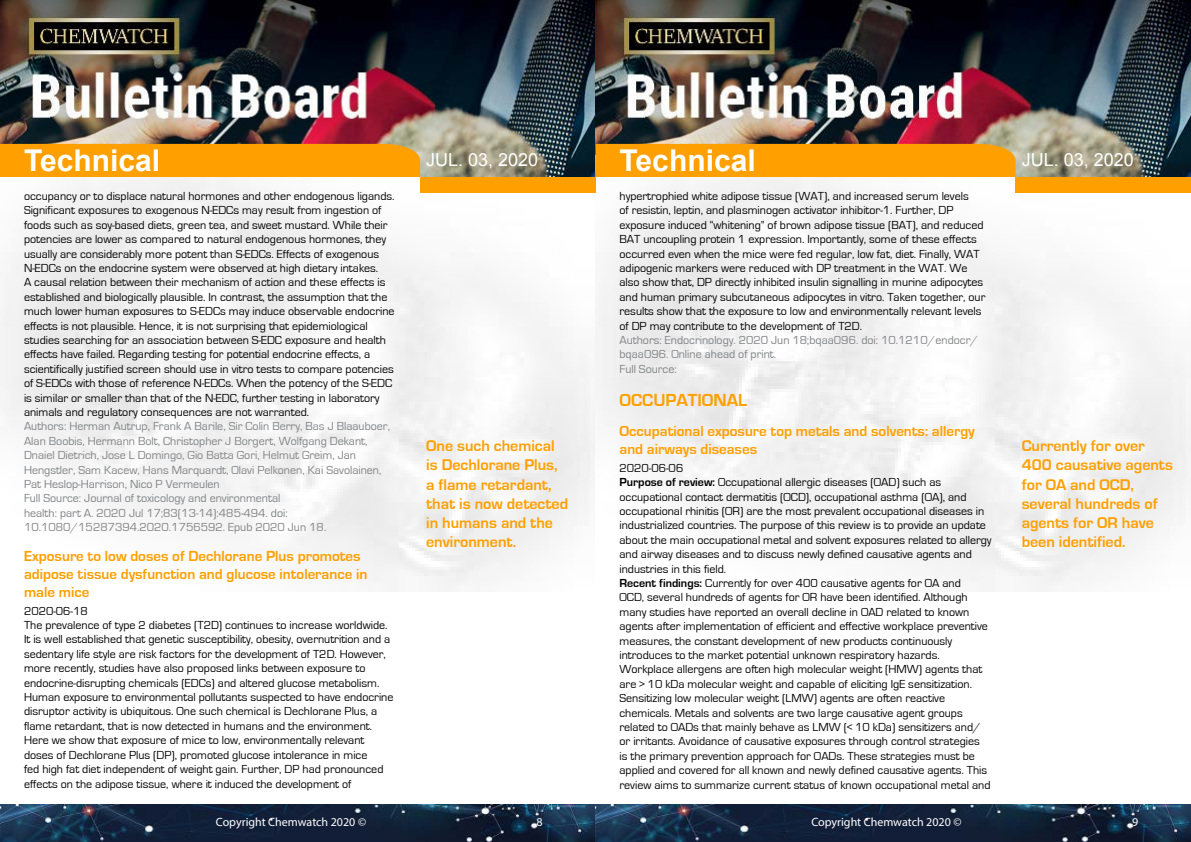
<style>
.page{position:relative;width:1191px;height:842px;background:#fff}
.page>*{position:absolute;margin:0;border:0;box-sizing:border-box;transform-origin:0 0}
.t1{font:700 30px "Arial";color:#fff}
.t2{font:18px "Arial";color:#fff}
.t3{font:700 18px "Eurostile";color:#ff9f00}
.t4{font:700 16px/19.2px "Eurostile";color:#ff9f00}
.t5{font:700 15px/18px "Eurostile";color:#ff9f00}
.t6{font:12px/14.4px "Eurostile";color:#000}
.t7{font:12px/14.4px "Eurostile";color:#808285}
.t8{font:12px "Myriad Pro";color:#fff}
.s1{font-weight:700}
</style>
<div class="page">
<img style="left:0;top:0;width:1191px;height:592px">
<div style="left:420px;top:177px;width:175px;height:15px;background:#ff9f00"></div>
<div style="left:1015px;top:177px;width:176px;height:15px;background:#ff9f00"></div>
<div style="left:0;top:144px;width:420px;height:33px;background:#ff9f00"></div>
<div style="left:595px;top:144px;width:420px;height:33px;background:#ff9f00"></div>
<img style="left:0;top:804px;width:1191px;height:38px">
<h1 class="t1" style="left:24px;top:140px;width:138px">Technical</h1>
<h1 class="t1" style="left:619px;top:140px;width:138px">Technical</h1>
<p class="t6" style="left:24px;top:189px;width:372px">occupancy or to displace natural hormones and other endogenous ligands.<br>Significant exposures to exogenous N-EDCs may result from ingestion of foods such as soy-based diets, green tea, and sweet mustard. While their potencies are lower as compared to natural endogenous hormones, they usually are considerably more potent than S-EDCs. Effects of exogenous N-EDCs on the endocrine system were observed at high dietary intakes.<br>A causal relation between their mechanism of action and these effects is established and biologically plausible. In contrast, the assumption that the much lower human exposures to S-EDCs may induce observable endocrine effects is not plausible. Hence, it is not surprising that epidemiological studies searching for an association between S-EDC exposure and health effects have failed. Regarding testing for potential endocrine effects, a scientifically justified screen should use in vitro tests to compare potencies of S-EDCs with those of reference N-EDCs. When the potency of the S-EDC is similar or smaller than that of the N-EDC, further testing in laboratory animals and regulatory consequences are not warranted.</p>
<p class="t7" style="left:24px;top:419px;width:367px">Authors: Herman Autrup, Frank A Barile, Sir Colin Berry, Bas J Blaauboer, Alan Boobis, Hermann Bolt, Christopher J Borgert, Wolfgang Dekant, Dnaiel Dietrich, Jose L Domingo, Gio Batta Gori, Helmut Greim, Jan Hengstler, Sam Kacew, Hans Marquardt, Olavi Pelkonen, Kai Savolainen, Pat Heslop-Harrison, Nico P Vermeulen<br>Full Source: Journal of toxicology and environmental<br>health: part A. 2020 Jul 17;83(13-14):485-494. doi:<br>10.1080/15287394.2020.1756592. Epub 2020 Jun 18.</p>
<p class="t5" style="left:24px;top:548px;width:345px">Exposure to low doses of Dechlorane Plus promotes adipose tissue dysfunction and glucose intolerance in male mice</p>
<p class="t6" style="left:24px;top:604px;width:371px">2020-06-18<br>The prevalence of type 2 diabetes (T2D) continues to increase worldwide.<br>It is well established that genetic susceptibility, obesity, overnutrition and a sedentary life style are risk factors for the development of T2D. However, more recently, studies have also proposed links between exposure to endocrine-disrupting chemicals (EDCs) and altered glucose metabolism.<br>Human exposure to environmental pollutants suspected to have endocrine disruptor activity is ubiquitous. One such chemical is Dechlorane Plus, a flame retardant, that is now detected in humans and the environment.<br>Here we show that exposure of mice to low, environmentally relevant doses of Dechlorane Plus (DP), promoted glucose intolerance in mice<br>fed high fat diet independent of weight gain. Further, DP had pronounced effects on the adipose tissue, where it induced the development of</p>
<h2 class="t2" style="left:426px;top:148px;width:114px">Jul. 03, 2020</h2>
<h2 class="t2" style="left:1021px;top:148px;width:114px">Jul. 03, 2020</h2>
<p class="t6" style="left:619px;top:189px;width:367px">hypertrophied white adipose tissue (WAT), and increased serum levels<br>of resistin, leptin, and plasminogen activator inhibitor-1. Further, DP exposure induced “whitening” of brown adipose tissue (BAT), and reduced BAT uncoupling protein 1 expression. Importantly, some of these effects occurred even when the mice were fed regular, low fat, diet. Finally, WAT adipogenic markers were reduced with DP treatment in the WAT. We also show that, DP directly inhibited insulin signalling in murine adipocytes and human primary subcutaneous adipocytes in vitro. Taken together, our results show that the exposure to low and environmentally relevant levels of DP may contribute to the development of T2D.</p>
<p class="t7" style="left:619px;top:333px;width:360px">Authors: Endocrinology. 2020 Jun 18;bqaa096. doi: 10.1210/endocr/ bqaa096. Online ahead of print.<br>Full Source:</p>
<h2 class="t3" style="left:619px;top:391px;width:129px">OCCUPATIONAL</h2>
<p class="t5" style="left:619px;top:423px;width:357px">Occupational exposure top metals and solvents: allergy and airways diseases</p>
<p class="t6" style="left:619px;top:461px;width:373px">2020-06-06<br><span class="s1">Purpose of review:</span> Occupational allergic diseases (OAD) such as occupational contact dermatitis (OCD), occupational asthma (OA), and occupational rhinitis (OR) are the most prevalent occupational diseases in industrialized countries. The purpose of this review is to provide an update about the main occupational metal and solvent exposures related to allergy and airway diseases and to discuss newly defined causative agents and industries in this field.<br><span class="s1">Recent findings:</span> Currently for over 400 causative agents for OA and<br>OCD, several hundreds of agents for OR have been identified. Although many studies have reported an overall decline in OAD related to known agents after implementation of efficient and effective workplace preventive measures, the constant development of new products continuously introduces to the market potential unknown respiratory hazards.<br>Workplace allergens are often high molecular weight (HMW) agents that are &gt; 10 kDa molecular weight and capable of eliciting IgE sensitization.<br>Sensitizing low molecular weight (LMW) agents are often reactive chemicals. Metals and solvents are two large causative agent groups related to OADs that mainly behave as LMW (&lt; 10 kDa) sensitizers and/ or irritants. Avoidance of causative exposures through control strategies<br>is the primary prevention approach for OADs. These strategies must be applied and covered for all known and newly defined causative agents. This review aims to summarize current status of known occupational metal and</p>
<h3 class="t4" style="left:426px;top:437px;width:143px">One such chemical is Dechlorane Plus, a flame retardant, that is now detected in humans and the environment.</h3>
<h3 class="t4" style="left:1021px;top:437px;width:153px">Currently for over<br>400 causative agents for OA and OCD, several hundreds of agents for OR have been identified.</h3>
<p class="t8" style="left:216px;top:815px;width:152px">Copyright Chemwatch 2020 ©</p>
<p class="t8" style="left:536px;top:815px;width:8px">8</p>
<p class="t8" style="left:811px;top:815px;width:152px">Copyright Chemwatch 2020 ©</p>
<p class="t8" style="left:1132px;top:815px;width:8px">9</p>
</div>
